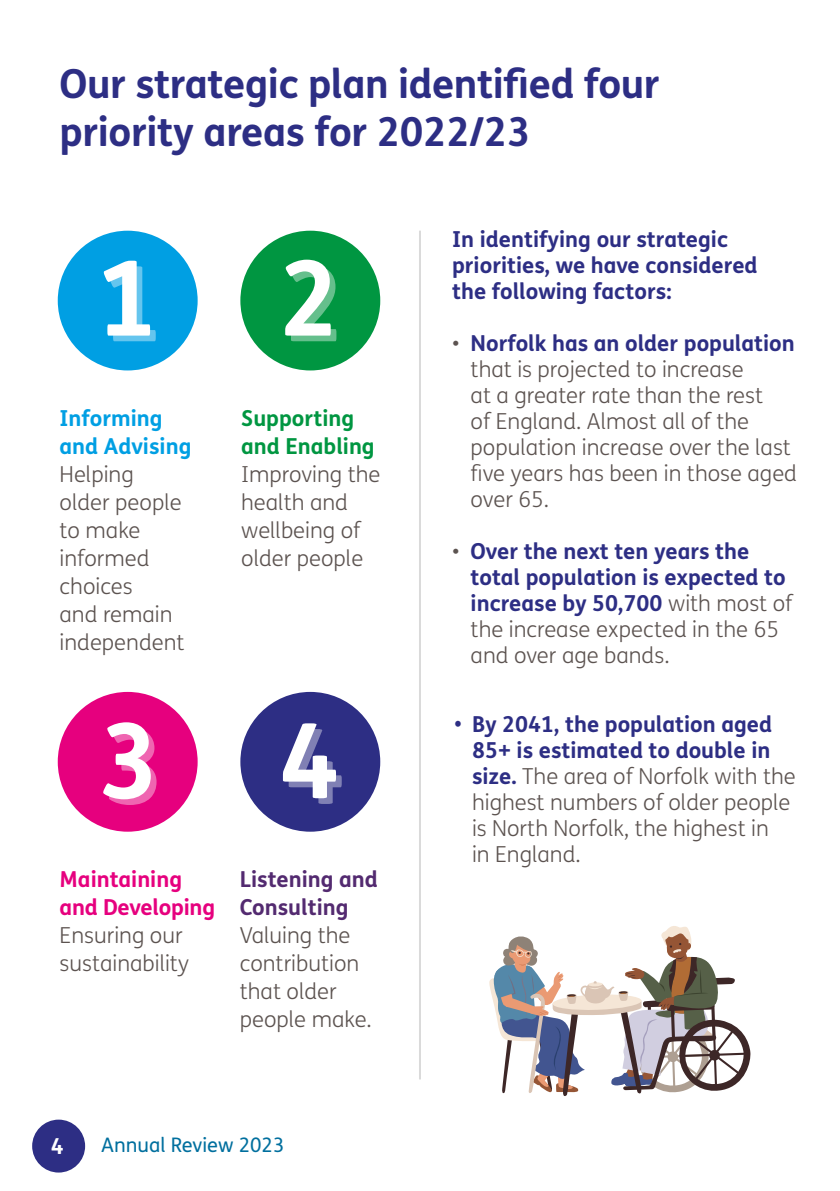
<style>
.page{position:relative;width:840px;height:1191px;background:#fff}
.page>*{position:absolute;margin:0;border:0;box-sizing:border-box;transform-origin:0 0}
.t1{font:700 104px "FS Me";color:#fff}
.t2{font:700 40px/48px "FS Me";letter-spacing:-.01em;color:#2d2e84}
.t3{font:300 22px/28px "FS Me";color:#5c5350}
.t4{font:700 22px/26px "FS Me";color:#2d2e84}
.t5{font:700 22px/28px "FS Me";letter-spacing:-.01em;color:#e6007e}
.t6{font:700 22px/28px "FS Me";color:#532a70}
.t7{font:700 22px/28px "FS Me";color:#009641}
.t8{font:700 22px/28px "FS Me";color:#009fe3}
.t9{font:700 22px "FS Me";color:#fff}
.t10{font:20px "FS Me";color:#006f9e}
.s1{font-weight:700;color:#2d2e84}
.s2{font-weight:300;color:#5c5350}
</style>
<div class="page">
<div style="left:32px;top:1119px;width:53px;height:53px;background:#2d2e84;border-radius:50%"></div>
<div style="left:58px;top:231px;width:139px;height:139px;background:#009fe3;border-radius:50%"></div>
<div style="left:240px;top:231px;width:140px;height:139px;background:#009641;border-radius:50%"></div>
<div style="left:58px;top:692px;width:139px;height:139px;background:#e6007e;border-radius:50%"></div>
<div style="left:240px;top:692px;width:140px;height:139px;background:#2d2e84;border-radius:50%"></div>
<svg style="left:109px;top:266px;width:47px;height:75px"></svg>
<svg style="left:291px;top:265px;width:45px;height:76px"></svg>
<svg style="left:109px;top:728px;width:47px;height:77px"></svg>
<svg style="left:288px;top:729px;width:53px;height:75px"></svg>
<hr style="left:419px;top:231px;width:2px;height:848px;background:#dadada">
<svg style="left:489px;top:926px;width:261px;height:170px"></svg>
<h2 class="t2" style="left:60px;top:58px;width:601px">Our strategic plan identified four priority areas for 2022/23</h2>
<h1 class="t1" style="left:97px;top:218px;width:244px">1 2</h1>
<p class="t8" style="left:60px;top:403px;width:133px">Informing and Advising</p>
<p class="t3" style="left:60px;top:460px;width:126px">Helping older people to make informed choices<br>and remain independent</p>
<p class="t7" style="left:241px;top:403px;width:135px">Supporting and Enabling</p>
<p class="t3" style="left:241px;top:460px;width:141px">Improving the health and wellbeing of older people</p>
<h1 class="t1" style="left:98px;top:681px;width:243px">3 4</h1>
<p class="t5" style="left:60px;top:864px;width:157px">Maintaining and Developing</p>
<p class="t3" style="left:60px;top:921px;width:131px">Ensuring our sustainability</p>
<p class="t6" style="left:240px;top:864px;width:140px">Listening and<br>Consulting</p>
<p class="t3" style="left:240px;top:921px;width:133px">Valuing the contribution that older people make.</p>
<p class="t9" style="left:51px;top:1129px;width:14px">4</p>
<p class="t10" style="left:101px;top:1131px;width:184px">Annual Review 2023</p>
<p class="t4" style="left:452px;top:225px;width:307px">In identifying our strategic priorities, we have considered the following factors:</p>
<p class="t3" style="left:470px;top:330px;width:328px;line-height:26px;text-indent:-18px">• <span class="s1">Norfolk has an older population </span>that is projected to increase<br>at a greater rate than the rest<br>of England. Almost all of the population increase over the last five years has been in those aged over 65.</p>
<p class="t4" style="left:470px;top:537px;width:323px;text-indent:-18px"><span class="s2">•</span> Over the next ten years the total population is expected to increase by 50,700 <span class="s2">with most of the increase expected in the 65 and over age bands.</span></p>
<p class="t3" style="left:471px;top:711px;width:325px;line-height:26px"><span class="s1">By 2041, the population aged<br>85+ is estimated to double in size.</span> The area of Norfolk with the highest numbers of older people is North Norfolk, the highest in<br>in England.</p>
</div>
